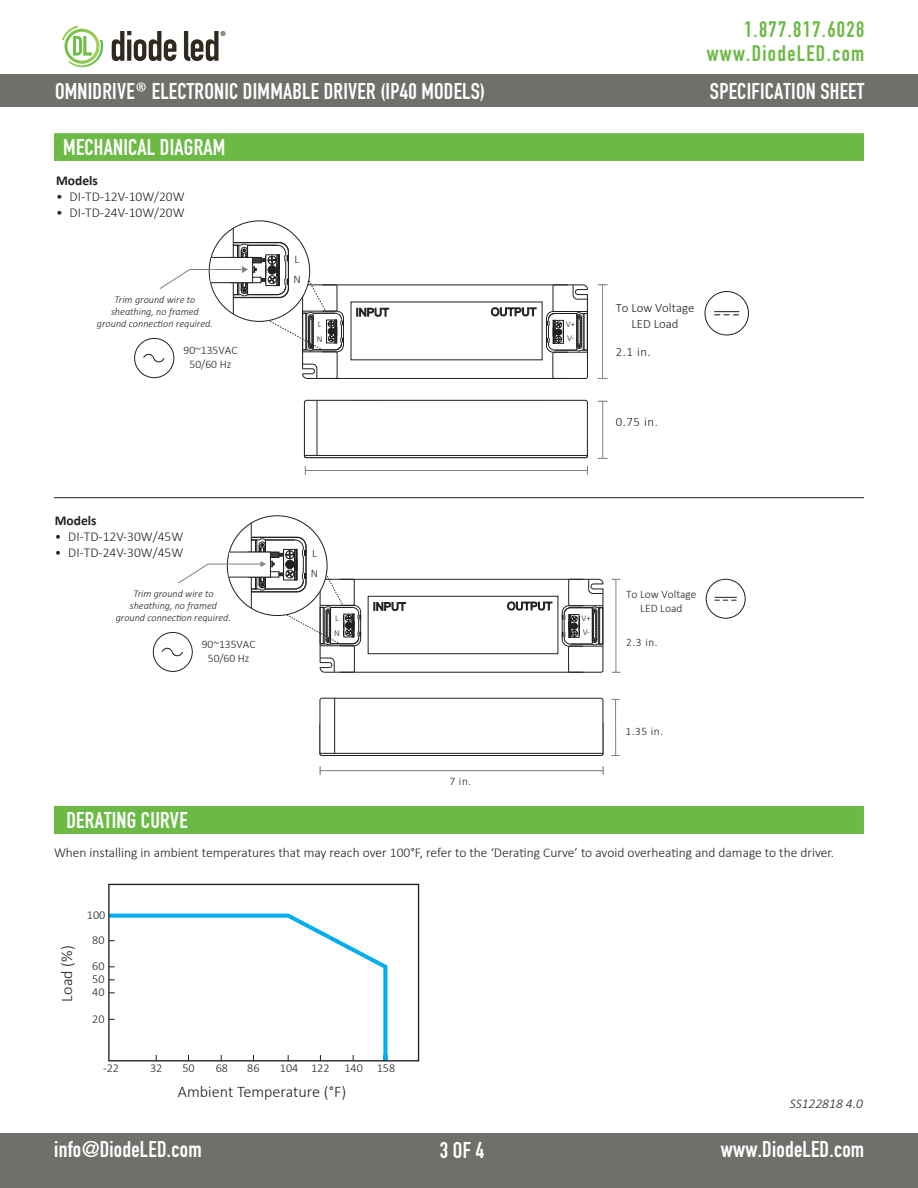
<style>
.page{position:relative;width:918px;height:1188px;background:#fff}
.page>*{position:absolute;margin:0;border:0;box-sizing:border-box;transform-origin:0 0}
.t1{font:22.5px "DIN Engschrift";letter-spacing:.01em;color:#fff}
.t2{font:22.2px/24px "DIN Engschrift";letter-spacing:.06em;color:#6cba46;text-align:right}
.t3{font:300 16.2px "Calibri";color:#231f20}
.t4{font:14.25px "Myriad Pro";color:#231f20}
.t5{font:300 13.5px "Calibri";color:#231f20}
.t6{font:700 13.5px "Calibri";color:#231f20}
.t7{font:italic 300 13.5px "Calibri";color:#231f20}
.t8{font:300 12.75px/15.3px "Calibri";color:#231f20;text-align:center}
.t9{font:300 12.15px "Calibri";color:#231f20}
.t10{font:300 11.55px/14px "Calibri";color:#231f20;text-align:center}
.t11{font:300 11.4px/13.8px "Calibri";color:#231f20;text-align:center}
.t12{font:italic 300 10.2px/12.3px "Calibri";color:#231f20;text-align:center}
.t13{font:300 9px/14.4px "Calibri";color:#231f20}
.t14{font:300 8.85px/14.2px "Calibri";color:#231f20}
.s1{font-family:"Calibri";font-size:24px}
</style>
<div class="page">
<div style="left:0;top:74px;width:918px;height:32px;background:#6f6f6b"></div>
<div style="left:0;top:1133px;width:918px;height:55px;background:#6f6f6b"></div>
<svg style="left:112px;top:31px;width:64px;height:30px"></svg>
<svg style="left:184px;top:31px;width:35px;height:30px"></svg>
<svg style="left:62px;top:26px;width:41px;height:41px"></svg>
<svg style="left:714px;top:311px;width:25px;height:4px"></svg>
<div style="left:705px;top:291px;width:44px;height:44px;border:1px solid #231f20;border-radius:50%"></div>
<div style="left:134px;top:338px;width:40px;height:40px;border:1px solid #231f20;border-radius:50%"></div>
<svg style="left:143px;top:228px;width:445px;height:151px"></svg>
<hr style="left:602px;top:285px;width:1px;height:93px;background:#808285">
<hr style="left:602px;top:401px;width:1px;height:57px;background:#808285">
<svg style="left:304px;top:400px;width:284px;height:75px"></svg>
<hr style="left:305px;top:470px;width:282px;height:1px;background:#808285">
<div style="left:304px;top:400px;width:283px;height:58px;background:#fff;border-radius:2px"></div>
<div style="left:304px;top:400px;width:284px;height:58px;border:1px solid #231f20;border-radius:2px"></div>
<hr style="left:304px;top:455px;width:283px;height:1px;background:#231f20">
<hr style="left:317px;top:401px;width:1px;height:54px;background:#231f20">
<div style="left:54px;top:133px;width:810px;height:28px;background:#6cba46;border:2px solid #6cba46"></div>
<div style="left:54px;top:806px;width:810px;height:28px;background:#6cba46"></div>
<svg style="left:108px;top:912px;width:281px;height:150px"></svg>
<div style="left:153px;top:632px;width:40px;height:40px;border:1px solid #231f20;border-radius:50%"></div>
<svg style="left:715px;top:597px;width:22px;height:4px"></svg>
<div style="left:706px;top:579px;width:40px;height:40px;border:1px solid #231f20;border-radius:50%"></div>
<hr style="left:616px;top:579px;width:1px;height:93px;background:#808285">
<hr style="left:320px;top:770px;width:283px;height:1px;background:#808285">
<hr style="left:615px;top:699px;width:1px;height:56px;background:#808285">
<svg style="left:162px;top:523px;width:442px;height:150px"></svg>
<div style="left:320px;top:698px;width:283px;height:58px;border:1px solid #231f20;border-radius:2px"></div>
<hr style="left:320px;top:753px;width:283px;height:1px;background:#231f20">
<hr style="left:334px;top:698px;width:1px;height:55px;background:#231f20">
<hr style="left:54px;top:497px;width:810px;height:1px;background:#231f20">
<p class="t4" style="left:220px;top:27px;width:7px">®</p>
<h1 class="t1" style="left:55px;top:78px;width:432px">OMNIDRIVE<span class="s1">®</span> ELECTRONIC DIMMABLE DRIVER (IP40 MODELS)</h1>
<p class="t1" style="left:63px;top:134px;width:164px">MECHANICAL DIAGRAM</p>
<p class="t6" style="left:56px;top:172px;width:43px">Models</p>
<p class="t5" style="left:56px;top:188px;width:130px">• DI-TD-12V-10W/20W</p>
<p class="t5" style="left:56px;top:204px;width:130px">• DI-TD-24V-10W/20W</p>
<p class="t12" style="left:97px;top:293px;width:117px">Trim ground wire to sheathing, no framed ground connection required.</p>
<p class="t10" style="left:183px;top:343px;width:56px">90~135VAC<br>50/60 Hz</p>
<p class="t10" style="left:293px;top:249px;width:9px;line-height:20.1px;text-align:left">L<br>N</p>
<p class="t13" style="left:317px;top:317px;width:7px">L<br>N</p>
<p class="t13" style="left:566px;top:317px;width:11px;line-height:13.8px">V+<br>V-</p>
<h2 class="t2" style="left:707px;top:17px;width:159px">1.877.817.6028 www.DiodeLED.com</h2>
<h1 class="t1" style="left:710px;top:78px;width:156px">SPECIFICATION SHEET</h1>
<p class="t8" style="left:616px;top:300px;width:80px">To Low Voltage<br>LED Load</p>
<p class="t8" style="left:616px;top:344px;width:37px">2.1 in.</p>
<p class="t8" style="left:616px;top:414px;width:44px">0.75 in.</p>
<p class="t6" style="left:55px;top:511px;width:43px">Models</p>
<p class="t5" style="left:55px;top:528px;width:130px">• DI-TD-12V-30W/45W</p>
<p class="t5" style="left:55px;top:544px;width:130px">• DI-TD-24V-30W/45W</p>
<p class="t12" style="left:116px;top:587px;width:117px">Trim ground wire to sheathing, no framed ground connection required.</p>
<p class="t10" style="left:202px;top:637px;width:55px">90~135VAC<br>50/60 Hz</p>
<p class="t1" style="left:66px;top:807px;width:123px">DERATING CURVE</p>
<p class="t11" style="left:311px;top:543px;width:9px;line-height:20px;text-align:left">L<br>N</p>
<p class="t14" style="left:334px;top:611px;width:7px">L<br>N</p>
<p class="t14" style="left:582px;top:612px;width:11px;line-height:13.6px">V+<br>V-</p>
<p class="t11" style="left:450px;top:774px;width:23px">7 in.</p>
<p class="t11" style="left:626px;top:587px;width:72px">To Low Voltage<br>LED Load</p>
<p class="t11" style="left:626px;top:635px;width:33px">2.3 in.</p>
<p class="t11" style="left:625px;top:724px;width:39px">1.35 in.</p>
<p class="t5" style="left:54px;top:844px;width:782px">When installing in ambient temperatures that may reach over 100°F, refer to the ‘Derating Curve’ to avoid overheating and damage to the driver.</p>
<p class="t9" style="left:87px;top:908px;width:20px">100</p>
<p class="t3" style="left:57px;top:1002px;width:57px;rotate:-90deg">Load (%)</p>
<p class="t9" style="left:92px;top:933px;width:14px">80</p>
<p class="t9" style="left:92px;top:959px;width:14px">60</p>
<p class="t9" style="left:92px;top:972px;width:14px">50</p>
<p class="t9" style="left:92px;top:985px;width:14px">40</p>
<p class="t9" style="left:92px;top:1011px;width:14px">20</p>
<p class="t9" style="left:103px;top:1061px;width:17px">-22</p>
<p class="t9" style="left:150px;top:1061px;width:14px">32</p>
<p class="t9" style="left:182px;top:1061px;width:14px">50</p>
<p class="t9" style="left:216px;top:1061px;width:14px">68</p>
<p class="t9" style="left:247px;top:1061px;width:14px">86</p>
<p class="t9" style="left:280px;top:1061px;width:20px">104</p>
<p class="t9" style="left:344px;top:1061px;width:52px">140 158</p>
<p class="t9" style="left:311px;top:1061px;width:20px">122</p>
<p class="t3" style="left:178px;top:1081px;width:170px">Ambient Temperature (°F)</p>
<p class="t7" style="left:790px;top:1096px;width:75px">SS122818 4.0</p>
<h1 class="t1" style="left:54px;top:1136px;width:149px">info@DiodeLED.com</h1>
<h1 class="t1" style="left:721px;top:1136px;width:145px">www.DiodeLED.com</h1>
<h1 class="t1" style="left:440px;top:1137px;width:46px">3 OF 4</h1>
</div>
